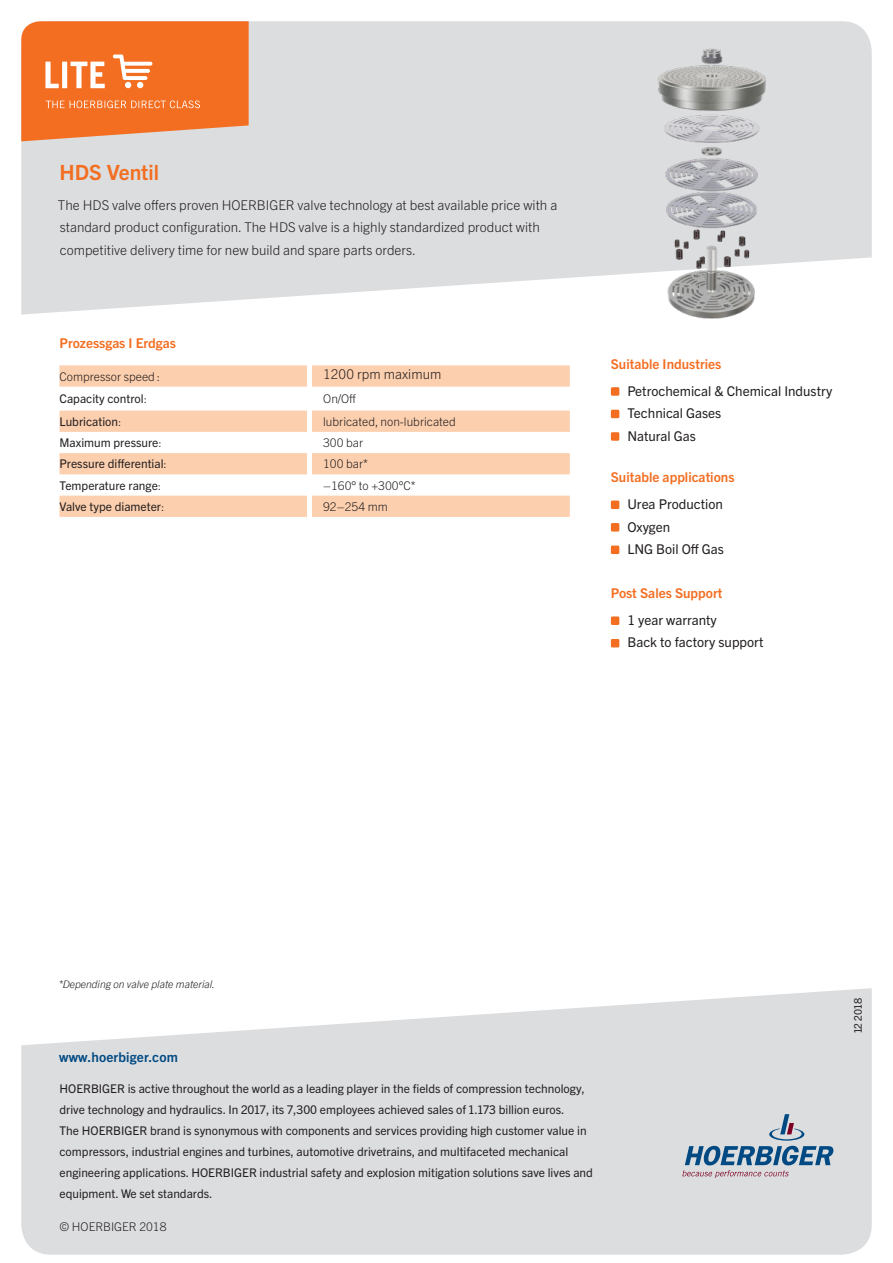
<style>
.page{position:relative;width:893px;height:1263px;background:#fff}
.page>*{position:absolute;margin:0;border:0;box-sizing:border-box;transform-origin:0 0}
.Headline_Products{font:700 21px "Trade Gothic Next LT Pro";color:#f36e21}
.Fließtext_9_15{font:300 13.5px/22.5px "Trade Gothic Next LT Pro";color:#231f20}
.Fließtext_9_15-2{font:13.5px "Trade Gothic Next LT Pro";color:#231f20}
.Fließtext_9_15-3{font:700 13.5px "Trade Gothic Next LT Pro";color:#f36e21}
.t1{font:700 13.5px "Trade Gothic Next LT Pro";letter-spacing:.01em;color:#005595}
.text{font:300 13.5px "Trade Gothic Next LT Pro";letter-spacing:.005em;color:#231f20}
.t2{font:12px/21px "Trade Gothic Next LT Pro";color:#231f20}
.t3{font:300 12px "Trade Gothic Next LT Pro";color:#231f20}
.t4{font:italic 300 10.5px "Trade Gothic Next LT Pro";color:#231f20}
.t5{font:10.5px "Trade Gothic Next LT Pro";color:#231f20}
.s1{font-weight:300}
</style>
<div class="page">
<div style="left:21px;top:21px;width:851px;height:400px;background:#dcdddf;border-radius:30px"></div>
<svg style="left:21px;top:257px;width:851px;height:275px;fill:#fff"></svg>
<img style="left:652px;top:48px;width:121px;height:279px">
<div style="left:611px;top:387px;width:8px;height:9px;background:#f36e21;border-radius:2px"></div>
<div style="left:611px;top:410px;width:8px;height:8px;background:#f36e21;border-radius:2px"></div>
<div style="left:611px;top:432px;width:8px;height:9px;background:#f36e21;border-radius:2px"></div>
<div style="left:611px;top:500px;width:8px;height:9px;background:#f36e21;border-radius:2px"></div>
<div style="left:611px;top:523px;width:8px;height:8px;background:#f36e21;border-radius:2px"></div>
<div style="left:611px;top:545px;width:8px;height:9px;background:#f36e21;border-radius:2px"></div>
<svg style="left:60px;top:365px;width:510px;height:152px;fill:#fccfae"></svg>
<svg style="left:21px;top:988px;width:851px;height:267px;background:#dddfe1"></svg>
<svg style="left:21px;top:21px;width:228px;height:120px;background:#f27e3b"></svg>
<div style="left:307px;top:355px;width:5px;height:614px;background:#fff"></div>
<div style="left:611px;top:616px;width:8px;height:9px;background:#f36e21;border-radius:2px"></div>
<div style="left:611px;top:639px;width:8px;height:8px;background:#f36e21;border-radius:2px"></div>
<p class="Headline_Products" style="left:60px;top:157px;width:101px">HDS Ventil</p>
<p class="Fließtext_9_15" style="left:58px;top:193px;width:501px">The HDS valve offers proven HOERBIGER valve technology at best available price with a standard product configuration. The HDS valve is a highly standardized product with competitive delivery time for new build and spare parts orders.</p>
<p class="Fließtext_9_15-3" style="left:60px;top:333px;width:118px">Prozessgas I Erdgas</p>
<p class="t3" style="left:60px;top:368px;width:102px">Compressor speed :</p>
<p class="text" style="left:323px;top:365px;width:120px">1200 rpm maximum</p>
<p class="t2" style="left:60px;top:388px;width:89px">Capacity control<span class="s1">:</span></p>
<p class="t3" style="left:323px;top:390px;width:34px">On/Off</p>
<p class="t2" style="left:60px;top:410px;width:63px">Lubrication<span class="s1">:</span></p>
<p class="t3" style="left:323px;top:413px;width:134px">lubricated, non-lubricated</p>
<p class="t2" style="left:60px;top:431px;width:104px">Maximum pressure<span class="s1">:</span></p>
<p class="t3" style="left:323px;top:434px;width:42px">300 bar</p>
<p class="t2" style="left:60px;top:453px;width:109px">Pressure differential<span class="s1">:</span></p>
<p class="t3" style="left:323px;top:456px;width:46px">100 bar*</p>
<p class="t2" style="left:60px;top:474px;width:103px">Temperature range<span class="s1">:</span></p>
<p class="t3" style="left:323px;top:477px;width:94px">–160° to +300°C*</p>
<p class="t2" style="left:60px;top:495px;width:106px">Valve type diameter<span class="s1">:</span></p>
<p class="t3" style="left:323px;top:498px;width:66px">92–254 mm</p>
<p class="Fließtext_9_15-3" style="left:611px;top:354px;width:112px">Suitable Industries</p>
<p class="Fließtext_9_15-2" style="left:627px;top:381px;width:206px">Petrochemical &amp; Chemical Industry</p>
<p class="Fließtext_9_15-2" style="left:627px;top:404px;width:95px">Technical Gases</p>
<p class="Fließtext_9_15-2" style="left:627px;top:426px;width:70px">Natural Gas</p>
<p class="Fließtext_9_15-3" style="left:611px;top:468px;width:125px">Suitable applications</p>
<p class="Fließtext_9_15-2" style="left:627px;top:495px;width:97px">Urea Production</p>
<p class="Fließtext_9_15-2" style="left:627px;top:517px;width:44px">Oxygen</p>
<p class="Fließtext_9_15-2" style="left:627px;top:540px;width:98px">LNG Boil Off Gas</p>
<p class="Fließtext_9_15-3" style="left:611px;top:584px;width:113px">Post Sales Support</p>
<p class="Fließtext_9_15-2" style="left:627px;top:611px;width:91px">1 year warranty</p>
<p class="Fließtext_9_15-2" style="left:627px;top:633px;width:138px">Back to factory support</p>
<p class="t4" style="left:59px;top:977px;width:158px">*Depending on valve plate material.</p>
<p class="t1" style="left:59px;top:1047px;width:120px">www.hoerbiger.com</p>
<p class="t2" style="left:60px;top:1077px;width:535px">HOERBIGER is active throughout the world as a leading player in the fields of compression technology, drive technology and hydraulics. In 2017, its 7,300 employees achieved sales of 1.173 billion euros.<br>The HOERBIGER brand is synonymous with components and services providing high customer value in compressors, industrial engines and turbines, automotive drivetrains, and multifaceted mechanical engineering applications. HOERBIGER industrial safety and explosion mitigation solutions save lives and equipment. We set standards.</p>
<p class="t3" style="left:60px;top:1218px;width:109px">© HOERBIGER 2018</p>
<p class="t5" style="left:851px;top:1033px;width:37px;rotate:-90deg">12 2018</p>
</div>
